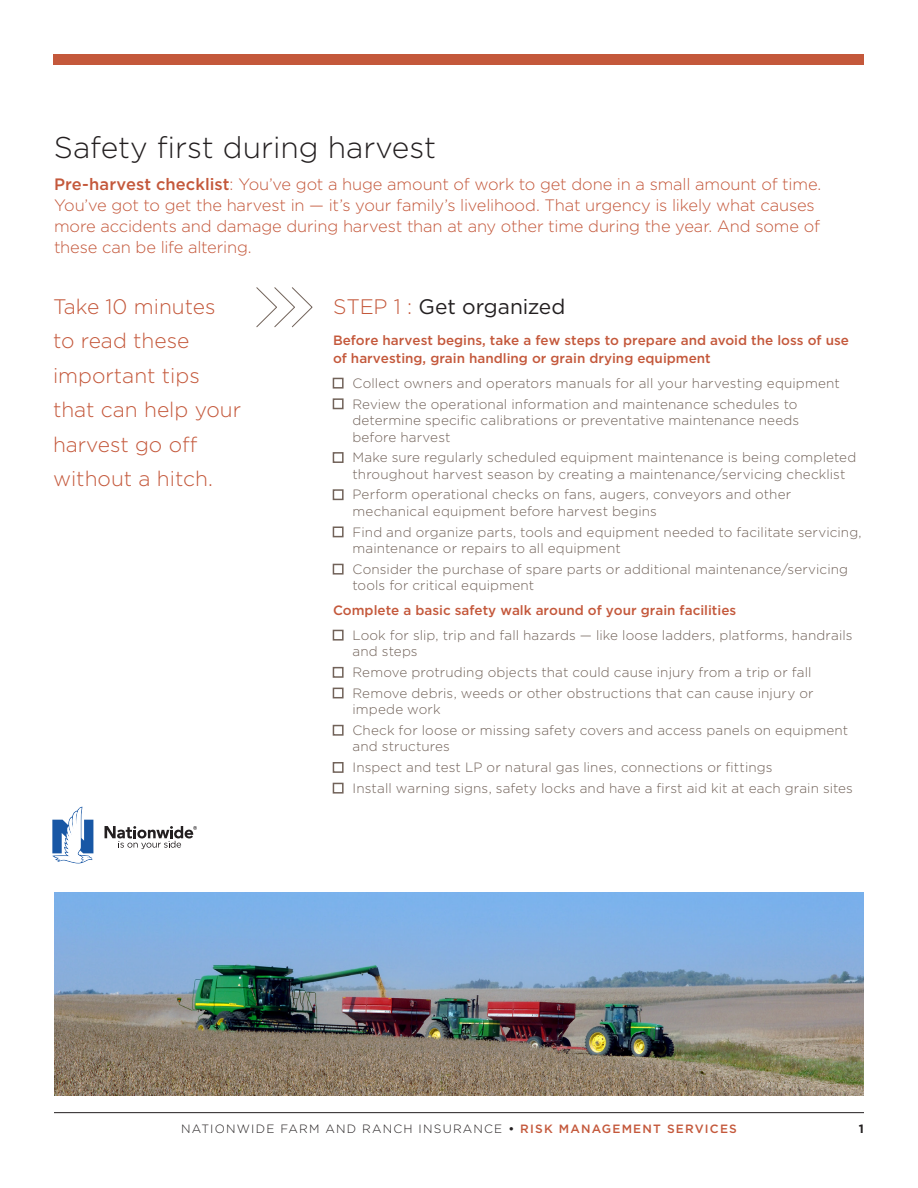
<style>
.page{position:relative;width:918px;height:1188px;background:#fff}
.page>*{position:absolute;margin:0;border:0;box-sizing:border-box;transform-origin:0 0}
.Document_headline{font:300 30px "Gotham";color:#231f20}
.call_out_column{font:300 21px/34.5px "Gotham";color:#c4583b}
.Section_Header{font:21px "Gotham";letter-spacing:-.005em;color:#231f20}
.introduction{font:300 16.5px/21px "Gotham";letter-spacing:-.01em;color:#c4583b}
.body_copy_-_bullets{font:300 13.5px/16.5px "Gotham";letter-spacing:.01em;color:#716259}
.body_copy_-_bullets-2{font:500 13.5px/18px "Gotham";color:#c4583b}
.t1{font:300 12px "Gotham";letter-spacing:.1em;color:#231f20}
.t2{font:700 12px "Gotham";color:#231f20}
.s1{font-weight:500}
.s2{font-weight:300;color:#c4583b}
.s3{font-weight:500;color:#c4583b}
</style>
<div class="page">
<hr style="left:54px;top:1112px;width:810px;height:1px;background:#231f20">
<div style="left:53px;top:54px;width:810px;height:11px;background:#c4583b"></div>
<img style="left:54px;top:892px;width:810px;height:203px">
<svg style="left:52px;top:807px;width:41px;height:56px"></svg>
<svg style="left:105px;top:826px;width:92px;height:23px"></svg>
<div style="left:333px;top:378px;width:11px;height:11px;border:2px solid #716259"></div>
<div style="left:333px;top:398px;width:11px;height:11px;border:2px solid #716259"></div>
<div style="left:333px;top:452px;width:11px;height:11px;border:2px solid #716259"></div>
<div style="left:333px;top:489px;width:11px;height:11px;border:2px solid #716259"></div>
<div style="left:333px;top:526px;width:11px;height:11px;border:2px solid #716259"></div>
<div style="left:333px;top:564px;width:11px;height:11px;border:2px solid #716259"></div>
<div style="left:333px;top:630px;width:11px;height:11px;border:2px solid #716259"></div>
<div style="left:333px;top:667px;width:11px;height:11px;border:2px solid #716259"></div>
<div style="left:333px;top:688px;width:11px;height:10px;border:2px solid #716259"></div>
<div style="left:333px;top:725px;width:11px;height:11px;border:2px solid #716259"></div>
<div style="left:333px;top:762px;width:11px;height:11px;border:2px solid #716259"></div>
<div style="left:333px;top:783px;width:11px;height:11px;border:2px solid #716259"></div>
<svg style="left:256px;top:287px;width:57px;height:41px"></svg>
<p class="Document_headline" style="left:54px;top:128px;width:384px">Safety first during harvest</p>
<p class="introduction" style="left:54px;top:174px;width:769px"><span class="s1">Pre-harvest checklist</span>: You’ve got a huge amount of work to get done in a small amount of time.<br>You’ve got to get the harvest in — it’s your family’s livelihood. That urgency is likely what causes more accidents and damage during harvest than at any other time during the year. And some of these can be life altering.</p>
<p class="call_out_column" style="left:53px;top:288px;width:190px">Take 10 minutes to read these important tips that can help your harvest go off without a hitch.</p>
<p class="Section_Header" style="left:333px;top:293px;width:234px"><span class="s2">STEP 1 :</span> Get organized</p>
<p class="body_copy_-_bullets-2" style="left:333px;top:331px;width:517px">Before harvest begins, take a few steps to prepare and avoid the loss of use of harvesting, grain handling or grain drying equipment</p>
<p class="body_copy_-_bullets" style="left:352px;top:374px;width:489px">Collect owners and operators manuals for all your harvesting equipment</p>
<p class="body_copy_-_bullets" style="left:352px;top:395px;width:448px">Review the operational information and maintenance schedules to determine specific calibrations or preventative maintenance needs before harvest</p>
<p class="body_copy_-_bullets" style="left:352px;top:449px;width:505px">Make sure regularly scheduled equipment maintenance is being completed throughout harvest season by creating a maintenance/servicing checklist</p>
<p class="body_copy_-_bullets" style="left:352px;top:486px;width:440px">Perform operational checks on fans, augers, conveyors and other mechanical equipment before harvest begins</p>
<p class="body_copy_-_bullets" style="left:352px;top:523px;width:511px">Find and organize parts, tools and equipment needed to facilitate servicing, maintenance or repairs to all equipment</p>
<p class="body_copy_-_bullets" style="left:352px;top:560px;width:497px">Consider the purchase of spare parts or additional maintenance/servicing tools for critical equipment</p>
<p class="body_copy_-_bullets-2" style="left:333px;top:601px;width:405px">Complete a basic safety walk around of your grain facilities</p>
<p class="body_copy_-_bullets" style="left:352px;top:626px;width:502px">Look for slip, trip and fall hazards — like loose ladders, platforms, handrails and steps</p>
<p class="body_copy_-_bullets" style="left:352px;top:664px;width:461px">Remove protruding objects that could cause injury from a trip or fall</p>
<p class="body_copy_-_bullets" style="left:352px;top:684px;width:463px">Remove debris, weeds or other obstructions that can cause injury or impede work</p>
<p class="body_copy_-_bullets" style="left:352px;top:722px;width:497px">Check for loose or missing safety covers and access panels on equipment and structures</p>
<p class="body_copy_-_bullets" style="left:352px;top:759px;width:422px">Inspect and test LP or natural gas lines, connections or fittings</p>
<p class="body_copy_-_bullets" style="left:352px;top:779px;width:502px">Install warning signs, safety locks and have a first aid kit at each grain sites</p>
<p class="t1" style="left:181px;top:1121px;width:557px">NATIONWIDE FARM AND RANCH INSURANCE <span class="s1">•</span> <span class="s3">RISK MANAGEMENT SERVICES</span></p>
<p class="t2" style="left:859px;top:1121px;width:7px">1</p>
</div>
